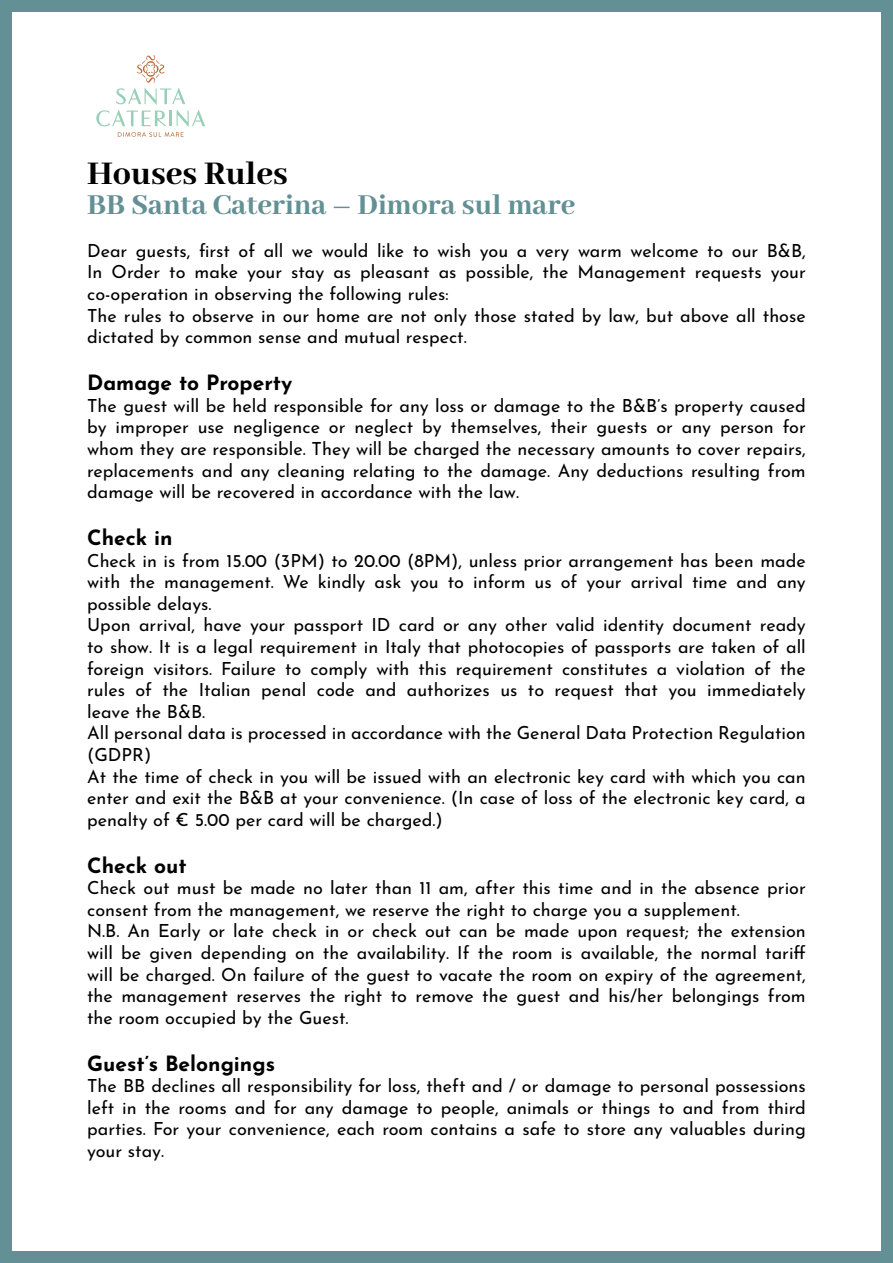
<style>
.page{position:relative;width:893px;height:1263px;background:#fff}
.page>*{position:absolute;margin:0;border:0;box-sizing:border-box;transform-origin:0 0}
.t1{font:800 36px "Abhaya Libre";color:#000}
.t2{font:800 31.5px "Abhaya Libre";color:#639095}
.t3{font:700 21px "Josefin Sans";color:#000}
.t4{font:18px/21.6px "Josefin Sans";color:#000}
</style>
<div class="page">
<svg style="left:96px;top:55px;width:109px;height:82px"></svg>
<div style="left:0;top:1px;width:11px;height:1262px;background:#639095"></div>
<div style="left:0;top:0;width:893px;height:11px;background:#639095"></div>
<div style="left:0;top:1252px;width:893px;height:11px;background:#639095"></div>
<div style="left:882px;top:1px;width:11px;height:1262px;background:#639095"></div>
<h1 class="t1" style="left:87px;top:153px;width:202px">Houses Rules</h1>
<h2 class="t2" style="left:87px;top:187px;width:490px">BB Santa Caterina – Dimora sul mare</h2>
<p class="t4" style="left:87px;top:238px;width:720px">Dear guests, first of all we would like to wish you a very warm welcome to our B&amp;B, In Order to make your stay as pleasant as possible, the Management requests your co-operation in observing the following rules:<br>The rules to observe in our home are not only those stated by law, but above all those dictated by common sense and mutual respect.</p>
<p class="t3" style="left:87px;top:367px;width:207px">Damage to Property</p>
<p class="t4" style="left:87px;top:393px;width:720px;text-align:justify">The guest will be held responsible for any loss or damage to the B&amp;B’s property caused by improper use negligence or neglect by themselves, their guests or any person for whom they are responsible. They will be charged the necessary amounts to cover repairs, replacements and any cleaning relating to the damage. Any deductions resulting from damage will be recovered in accordance with the law.</p>
<p class="t3" style="left:87px;top:522px;width:87px">Check in</p>
<p class="t4" style="left:87px;top:548px;width:720px">Check in is from 15.00 (3PM) to 20.00 (8PM), unless prior arrangement has been made with the management. We kindly ask you to inform us of your arrival time and any possible delays.<br>Upon arrival, have your passport ID card or any other valid identity document ready to show. It is a legal requirement in Italy that photocopies of passports are taken of all foreign visitors. Failure to comply with this requirement constitutes a violation of the rules of the Italian penal code and authorizes us to request that you immediately leave the B&amp;B.<br>All personal data is processed in accordance with the General Data Protection Regulation (GDPR)<br>At the time of check in you will be issued with an electronic key card with which you can enter and exit the B&amp;B at your convenience. (In case of loss of the electronic key card, a penalty of € 5.00 per card will be charged.)</p>
<p class="t3" style="left:87px;top:849px;width:101px">Check out</p>
<p class="t4" style="left:87px;top:875px;width:720px">Check out must be made no later than 11 am, after this time and in the absence prior consent from the management, we reserve the right to charge you a supplement.<br>N.B. An Early or late check in or check out can be made upon request; the extension will be given depending on the availability. If the room is available, the normal tariff will be charged. On failure of the guest to vacate the room on expiry of the agreement, the management reserves the right to remove the guest and his/her belongings from the room occupied by the Guest.</p>
<p class="t3" style="left:87px;top:1047px;width:189px">Guest’s Belongings</p>
<p class="t4" style="left:87px;top:1073px;width:720px;text-align:justify">The BB declines all responsibility for loss, theft and / or damage to personal possessions left in the rooms and for any damage to people, animals or things to and from third parties. For your convenience, each room contains a safe to store any valuables during your stay.</p>
</div>
